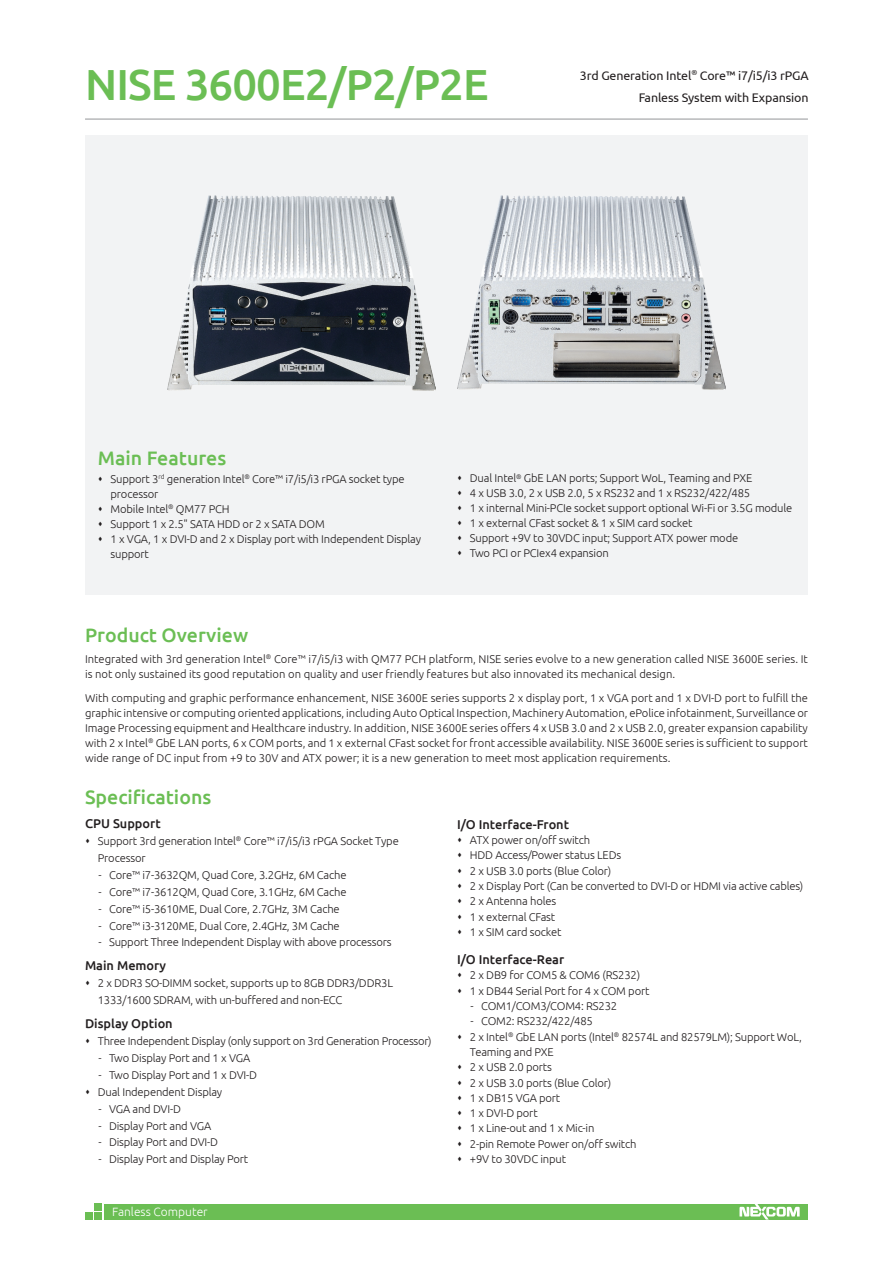
<style>
.page{position:relative;width:893px;height:1263px;background:#fff}
.page>*{position:absolute;margin:0;border:0;box-sizing:border-box;transform-origin:0 0}
.t1{font:500 43.5px "Ubuntu";letter-spacing:-.02em;color:#6bbe54}
.t2{font:500 19.5px "Ubuntu";color:#6bbe54}
.t3{font:500 12.75px "Ubuntu";color:#231f20}
.t4{font:12.45px/22.5px "Ubuntu";letter-spacing:-.01em;color:#231f20;text-align:right}
.t5{font:300 12px "Ubuntu";color:#fff}
.t6{font:300 11.25px/15.3px "Ubuntu";letter-spacing:-.015em;color:#231f20}
</style>
<div class="page">
<div style="left:104px;top:1204px;width:704px;height:15px;background:#6bbe54"></div>
<div style="left:94px;top:1203px;width:7px;height:7px;background:#6bbe54"></div>
<div style="left:94px;top:1213px;width:7px;height:7px;background:#6bbe54"></div>
<div style="left:85px;top:1213px;width:7px;height:7px;background:#6bbe54"></div>
<svg style="left:739px;top:1204px;width:61px;height:15px"></svg>
<hr style="left:85px;top:119px;width:723px;height:1px;background:#939598">
<div style="left:85px;top:136px;width:723px;height:459px;background:#f2f3f4"></div>
<img style="left:168px;top:195px;width:268px;height:195px">
<img style="left:457px;top:195px;width:268px;height:195px">
<h1 class="t1" style="left:85px;top:57px;width:405px">NISE 3600E2/P2/P2E</h1>
<p class="t4" style="left:580px;top:63px;width:230px">3rd Generation Intel<sup>®</sup> Core™ i7/i5/i3 rPGA<br>Fanless System with Expansion</p>
<h2 class="t2" style="left:98px;top:446px;width:130px">Main Features</h2>
<p class="t6" style="left:111px;top:471px;width:312px">Support 3<sup>rd</sup> generation Intel<sup>®</sup> Core™ i7/i5/i3 rPGA socket type processor<br>Mobile Intel<sup>®</sup> QM77 PCH<br>Support 1 x 2.5" SATA HDD or 2 x SATA DOM<br>1 x VGA, 1 x DVI-D and 2 x Display port with Independent Display support</p>
<p class="t6" style="left:470px;top:471px;width:324px">Dual Intel<sup>®</sup> GbE LAN ports; Support WoL, Teaming and PXE<br>4 x USB 3.0, 2 x USB 2.0, 5 x RS232 and 1 x RS232/422/485<br>1 x internal Mini-PCIe socket support optional Wi-Fi or 3.5G module 1 x external CFast socket &amp; 1 x SIM card socket<br>Support +9V to 30VDC input; Support ATX power mode<br>Two PCI or PCIex4 expansion</p>
<h2 class="t2" style="left:85px;top:622px;width:165px">Product Overview</h2>
<p class="t6" style="left:85px;top:651px;width:724px">Integrated with 3rd generation Intel<sup>®</sup> Core™ i7/i5/i3 with QM77 PCH platform, NISE series evolve to a new generation called NISE 3600E series. It is not only sustained its good reputation on quality and user friendly features but also innovated its mechanical design.</p>
<p class="t6" style="left:85px;top:690px;width:725px;text-align:justify">With computing and graphic performance enhancement, NISE 3600E series supports 2 x display port, 1 x VGA port and 1 x DVI-D port to fulfill the graphic intensive or computing oriented applications, including Auto Optical Inspection, Machinery Automation, ePolice infotainment, Surveillance or Image Processing equipment and Healthcare industry. In addition, NISE 3600E series offers 4 x USB 3.0 and 2 x USB 2.0, greater expansion capability with 2 x Intel<sup>®</sup> GbE LAN ports, 6 x COM ports, and 1 x external CFast socket for front accessible availability. NISE 3600E series is sufficient to support wide range of DC input from +9 to 30V and ATX power; it is a new generation to meet most application requirements.</p>
<h2 class="t2" style="left:85px;top:785px;width:128px">Specifications</h2>
<p class="t3" style="left:85px;top:816px;width:77px">CPU Support</p>
<p class="t6" style="left:98px;top:832px;width:303px;line-height:16.8px">Support 3rd generation Intel<sup>®</sup> Core™ i7/i5/i3 rPGA Socket Type<br>Processor</p>
<p class="t6" style="left:99px;top:867px;width:250px">- Core™ i7-3632QM, Quad Core, 3.2GHz, 6M Cache</p>
<p class="t6" style="left:99px;top:884px;width:250px">- Core™ i7-3612QM, Quad Core, 3.1GHz, 6M Cache</p>
<p class="t6" style="left:99px;top:901px;width:243px">- Core™ i5-3610ME, Dual Core, 2.7GHz, 3M Cache</p>
<p class="t6" style="left:99px;top:917px;width:243px">- Core™ i3-3120ME, Dual Core, 2.4GHz, 3M Cache</p>
<p class="t6" style="left:99px;top:934px;width:295px">- Support Three Independent Display with above processors</p>
<p class="t3" style="left:85px;top:958px;width:83px">Main Memory</p>
<p class="t6" style="left:98px;top:974px;width:297px;line-height:17px">2 x DDR3 SO-DIMM socket, supports up to 8GB DDR3/DDR3L<br>1333/1600 SDRAM, with un-buffered and non-ECC</p>
<p class="t3" style="left:85px;top:1016px;width:89px">Display Option</p>
<p class="t6" style="left:98px;top:1033px;width:335px">Three Independent Display (only support on 3rd Generation Processor)</p>
<p class="t6" style="left:99px;top:1050px;width:153px">- Two Display Port and 1 x VGA</p>
<p class="t6" style="left:98px;top:1066px;width:161px;line-height:16.8px">- Two Display Port and 1 x DVI-D<br>Dual Independent Display</p>
<p class="t6" style="left:99px;top:1101px;width:84px">- VGA and DVI-D</p>
<p class="t6" style="left:99px;top:1118px;width:114px">- Display Port and VGA</p>
<p class="t6" style="left:99px;top:1134px;width:121px">- Display Port and DVI-D</p>
<p class="t6" style="left:99px;top:1151px;width:151px">- Display Port and Display Port</p>
<p class="t5" style="left:112px;top:1204px;width:97px">Fanless Computer</p>
<p class="t3" style="left:457px;top:816px;width:113px">I/O Interface-Front</p>
<p class="t6" style="left:470px;top:832px;width:335px">ATX power on/off switch<br>HDD Access/Power status LEDs<br>2 x USB 3.0 ports (Blue Color)<br>2 x Display Port (Can be converted to DVI-D or HDMI via active cables)<br>2 x Antenna holes<br>1 x external CFast<br>1 x SIM card socket</p>
<p class="t3" style="left:457px;top:951px;width:109px">I/O Interface-Rear</p>
<p class="t6" style="left:470px;top:967px;width:181px">2 x DB9 for COM5 &amp; COM6 (RS232)<br>1 x DB44 Serial Port for 4 x COM port</p>
<p class="t6" style="left:471px;top:998px;width:148px">- COM1/COM3/COM4: RS232</p>
<p class="t6" style="left:470px;top:1013px;width:333px">- COM2: RS232/422/485<br>2 x Intel<sup>®</sup> GbE LAN ports (Intel<sup>®</sup> 82574L and 82579LM); Support WoL,<br>Teaming and PXE<br>2 x USB 2.0 ports<br>2 x USB 3.0 ports (Blue Color)<br>1 x DB15 VGA port<br>1 x DVI-D port<br>1 x Line-out and 1 x Mic-in<br>2-pin Remote Power on/off switch<br>+9V to 30VDC input</p>
</div>
